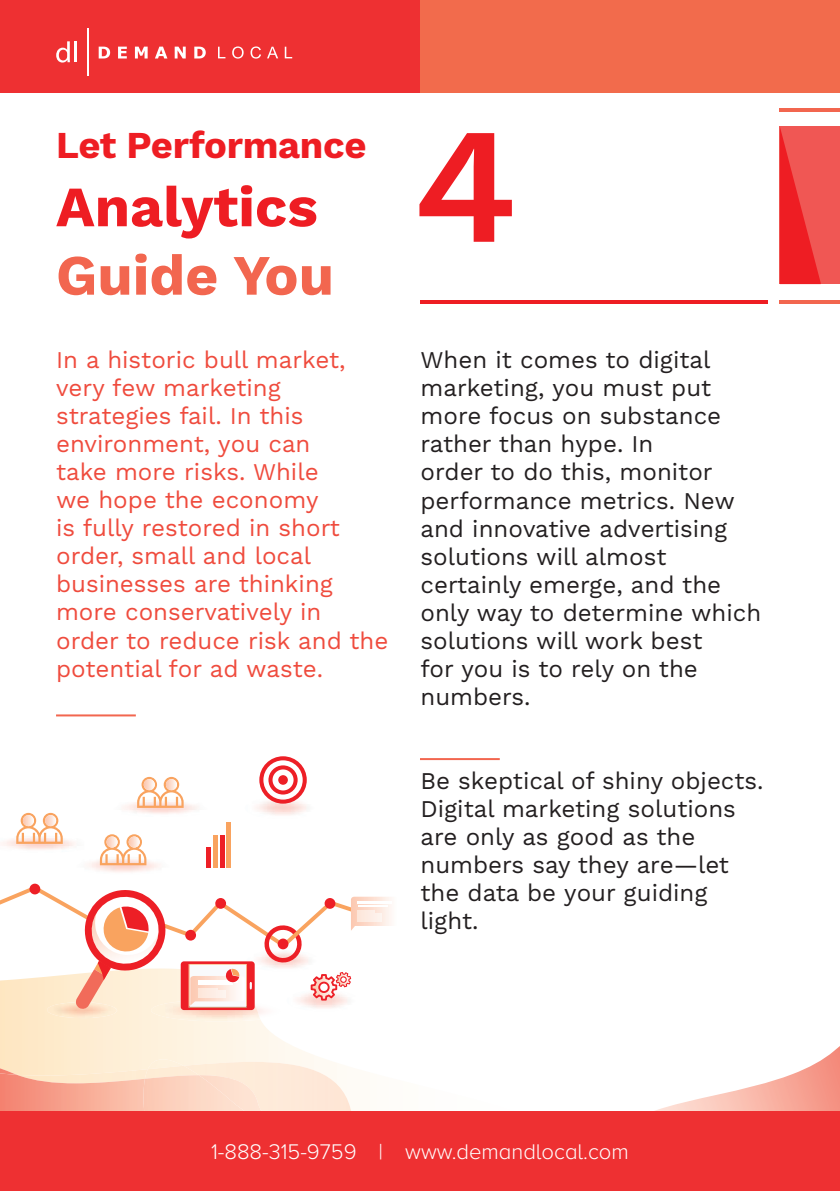
<style>
.page{position:relative;width:840px;height:1191px;background:#fff}
.page>*{position:absolute;margin:0;border:0;box-sizing:border-box;transform-origin:0 0}
.t1{font:600 164.6px "Work Sans";color:#ee1d23}
.t2{font:700 57px "Work Sans";color:#ee1d23}
.t3{font:700 57px "Work Sans";color:#f2664f}
.t4{font:700 38px "Work Sans";letter-spacing:-.01em;color:#ee1d23}
.t5{font:24px/28px "Work Sans";color:#231f20}
.t6{font:24px/28px "Work Sans";color:#ef4b3d}
.t7{font:300 22px "Proxima Nova A";color:#fff}
</style>
<div class="page">
<img style="left:17px;top:1061px;width:372px;height:50px">
<img style="left:145px;top:1065px;width:194px;height:46px">
<img style="left:256px;top:803px;width:51px;height:12px">
<img style="left:88px;top:857px;width:72px;height:15px">
<img style="left:260px;top:1010px;width:13px;height:6px">
<img style="left:151px;top:1010px;width:109px;height:11px">
<img style="left:47px;top:1010px;width:70px;height:8px">
<hr style="left:207px;top:847px;width:4px;height:21px;background:#ed1f26">
<hr style="left:213px;top:835px;width:4px;height:33px;background:#f9a35f">
<hr style="left:220px;top:835px;width:4px;height:33px;background:#ed1f26">
<div style="left:226px;top:822px;width:5px;height:46px;background:#f9a35f"></div>
<svg style="left:259px;top:756px;width:47px;height:47px"></svg>
<svg style="left:100px;top:834px;width:46px;height:31px"></svg>
<svg style="left:16px;top:813px;width:47px;height:31px"></svg>
<img style="left:122px;top:799px;width:76px;height:15px">
<svg style="left:137px;top:777px;width:46px;height:31px"></svg>
<svg style="left:0;top:883px;width:391px;height:127px"></svg>
<div style="left:0;top:0;width:420px;height:92px;background:#ee3032"></div>
<div style="left:420px;top:0;width:419px;height:92px;background:#f26b4c"></div>
<hr style="left:420px;top:300px;width:347px;height:3px;background:#ee1d23">
<hr style="left:779px;top:300px;width:60px;height:3px;background:#f2664f">
<hr style="left:779px;top:108px;width:60px;height:3px;background:#f2664f">
<div style="left:779px;top:127px;width:60px;height:157px;background:#f05754"></div>
<hr style="left:420px;top:758px;width:79px;height:2px;background:#f2664f">
<hr style="left:56px;top:714px;width:80px;height:2px;background:#f2664f">
<svg style="left:780px;top:128px;width:40px;height:156px"></svg>
<img style="left:0;top:1068px;width:17px;height:5px">
<img style="left:0;top:1073px;width:330px;height:38px">
<img style="left:142px;top:1075px;width:192px;height:36px">
<img style="left:655px;top:1047px;width:184px;height:64px">
<div style="left:0;top:1111px;width:839px;height:80px;background:#ee3032"></div>
<svg style="left:56px;top:41px;width:14px;height:22px"></svg>
<hr style="left:74px;top:41px;width:3px;height:21px;background:#fff">
<hr style="left:87px;top:29px;width:1px;height:47px;background:#fff">
<svg style="left:99px;top:47px;width:11px;height:11px"></svg>
<svg style="left:118px;top:47px;width:9px;height:11px"></svg>
<svg style="left:135px;top:47px;width:12px;height:11px"></svg>
<svg style="left:155px;top:47px;width:12px;height:11px"></svg>
<svg style="left:174px;top:47px;width:12px;height:11px"></svg>
<svg style="left:194px;top:47px;width:12px;height:11px"></svg>
<svg style="left:218px;top:47px;width:7px;height:11px"></svg>
<svg style="left:232px;top:46px;width:11px;height:13px"></svg>
<svg style="left:250px;top:46px;width:11px;height:13px"></svg>
<svg style="left:267px;top:47px;width:11px;height:11px"></svg>
<svg style="left:284px;top:47px;width:8px;height:11px"></svg>
<h3 class="t4" style="left:56px;top:123px;width:312px">Let Performance</h3>
<h2 class="t2" style="left:56px;top:174px;width:263px">Analytics</h2>
<h2 class="t3" style="left:56px;top:242px;width:279px">Guide You</h2>
<h1 class="t1" style="left:413px;top:90px;width:106px">4</h1>
<p class="t6" style="left:56px;top:347px;width:334px">In a historic bull market, very few marketing strategies fail. In this environment, you can<br>take more risks. While<br>we hope the economy<br>is fully restored in short order, small and local businesses are thinking more conservatively in order to reduce risk and the potential for ad waste.</p>
<p class="t5" style="left:420px;top:347px;width:342px">When it comes to digital marketing, you must put more focus on substance rather than hype. In<br>order to do this, monitor performance metrics. New and innovative advertising solutions will almost certainly emerge, and the only way to determine which solutions will work best<br>for you is to rely on the numbers.</p>
<p class="t5" style="left:420px;top:767px;width:344px">Be skeptical of shiny objects.<br>Digital marketing solutions are only as good as the numbers say they are—let the data be your guiding light.</p>
<p class="t7" style="left:211px;top:1139px;width:419px">1-888-315-9759 | www.demandlocal.com</p>
</div>
